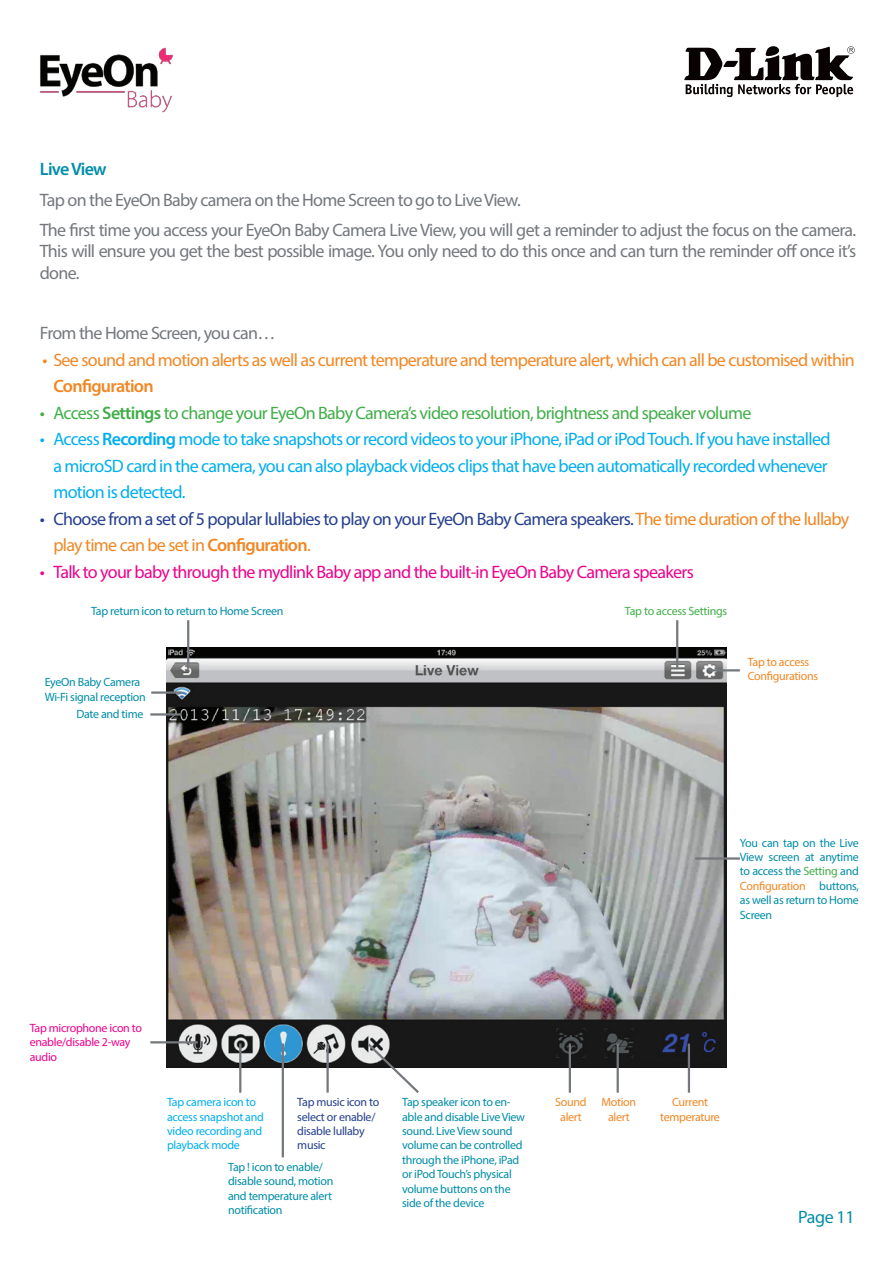
<style>
.page{position:relative;width:893px;height:1263px;background:#fff}
.page>*{position:absolute;margin:0;border:0;box-sizing:border-box;transform-origin:0 0}
.t1{font:18px/30.2px "Myriad Pro";letter-spacing:-.04em;color:#74787d}
.t2{font:18px/26.5px "Myriad Pro";letter-spacing:-.04em;color:#00aeef}
.t3{font:18px/26.5px "Myriad Pro";letter-spacing:-.04em;color:#253f8e}
.t4{font:18px "Myriad Pro";letter-spacing:-.04em;color:#f18724}
.t5{font:18px "Myriad Pro";letter-spacing:-.04em;color:#40ae49}
.t6{font:18px "Myriad Pro";letter-spacing:-.04em;color:#ed028c}
.t7{font:600 18px "Myriad Pro";letter-spacing:-.04em;color:#f18724}
.t8{font:600 18px "Myriad Pro";letter-spacing:-.04em;color:#008da8}
.t9{font:18px "Myriad Pro";letter-spacing:-.025em;color:#008da8}
.t10{font:12px/14.4px "Myriad Pro";letter-spacing:-.025em;color:#008da8}
.t11{font:12px/14.4px "Myriad Pro";letter-spacing:-.025em;color:#f18724;text-align:center}
.t12{font:12px/14.4px "Myriad Pro";letter-spacing:-.025em;color:#00aeef}
.t13{font:12px/14.4px "Myriad Pro";letter-spacing:-.025em;color:#253f8e}
.t14{font:12px/14.4px "Myriad Pro";letter-spacing:-.025em;color:#ed028c}
.t15{font:12px "Myriad Pro";letter-spacing:-.025em;color:#40ae49}
.s1{font-weight:600}
.s2{color:#f18724}
.s3{font-weight:600;color:#f18724}
.s4{color:#40ae49}
</style>
<div class="page">
<svg style="left:684px;top:46px;width:171px;height:51px"></svg>
<img style="left:40px;top:47px;width:133px;height:66px">
<img style="left:166px;top:647px;width:560px;height:420px">
<hr style="left:709px;top:669px;width:31px;height:2px;background:#74787d">
<hr style="left:695px;top:857px;width:45px;height:3px;background:#74787d">
<hr style="left:150px;top:713px;width:31px;height:3px;background:#74787d">
<hr style="left:150px;top:1041px;width:48px;height:2px;background:#74787d">
<hr style="left:187px;top:620px;width:2px;height:49px;background:#74787d">
<hr style="left:676px;top:620px;width:2px;height:49px;background:#74787d">
<hr style="left:151px;top:691px;width:31px;height:3px;background:#74787d">
<hr style="left:239px;top:1043px;width:2px;height:50px;background:#74787d">
<hr style="left:688px;top:1043px;width:2px;height:50px;background:#74787d">
<hr style="left:617px;top:1043px;width:2px;height:50px;background:#74787d">
<hr style="left:569px;top:1043px;width:2px;height:50px;background:#74787d">
<hr style="left:282px;top:1043px;width:2px;height:114px;background:#74787d">
<hr style="left:326px;top:1043px;width:3px;height:50px;background:#74787d">
<svg style="left:365px;top:1041px;width:56px;height:52px"></svg>
<h1 class="t8" style="left:40px;top:158px;width:68px">Live View</h1>
<h1 class="t1" style="left:40px;top:184px;width:818px">Tap on the EyeOn Baby camera on the Home Screen to go to Live View.<br>The first time you access your EyeOn Baby Camera Live View, you will get a reminder to adjust the focus on the camera.</h1>
<h1 class="t1" style="left:40px;top:240px;width:818px;line-height:21.6px">This will ensure you get the best possible image. You only need to do this once and can turn the reminder off once it’s done.</h1>
<h1 class="t1" style="left:40px;top:318px;width:237px">From the Home Screen, you can…</h1>
<h1 class="t4" style="left:43px;top:348px;width:814px">• See sound and motion alerts as well as current temperature and temperature alert, which can all be customised within</h1>
<h1 class="t7" style="left:53px;top:375px;width:102px">Configuration</h1>
<h1 class="t5" style="left:40px;top:401px;width:713px">• Access <span class="s1">Settings</span> to change your EyeOn Baby Camera’s video resolution, brightness and speaker volume</h1>
<p class="t2" style="left:53px;top:425px;width:779px;text-indent:-14px">• Access <span class="s1">Recording</span> mode to take snapshots or record videos to your iPhone, iPad or iPod Touch. If you have installed a microSD card in the camera, you can also playback videos clips that have been automatically recorded whenever motion is detected.</p>
<h1 class="t3" style="left:53px;top:505px;width:798px;text-indent:-14px">• Choose from a set of 5 popular lullabies to play on your EyeOn Baby Camera speakers. <span class="s2">The time duration of the lullaby play time can be set in</span> <span class="s3">Configuration</span><span class="s2">.</span></h1>
<h1 class="t6" style="left:40px;top:560px;width:655px">• Talk to your baby through the mydlink Baby app and the built-in EyeOn Baby Camera speakers</h1>
<p class="t10" style="left:91px;top:603px;width:194px">Tap return icon to return to Home Screen</p>
<p class="t15" style="left:625px;top:603px;width:104px">Tap to access Settings</p>
<p class="t10" style="left:45px;top:675px;width:103px">EyeOn Baby Camera<br>Wi-Fi signal reception</p>
<p class="t10" style="left:76px;top:706px;width:69px">Date and time</p>
<p class="t11" style="left:748px;top:654px;width:72px;text-align:left">Tap to access<br>Configurations</p>
<p class="t10" style="left:740px;top:835px;width:120px;text-align:justify">You can tap on the Live View screen at anytime to access the <span class="s4">Setting</span> and <span class="s2">Configuration</span> buttons, as well as return to Home Screen</p>
<p class="t14" style="left:30px;top:1020px;width:114px">Tap microphone icon to enable/disable 2-way audio</p>
<p class="t13" style="left:297px;top:1095px;width:84px">Tap music icon to select or enable/ disable lullaby music</p>
<p class="t10" style="left:402px;top:1095px;width:124px">Tap speaker icon to en&shy;able and disable Live View sound. Live View sound volume can be controlled through the iPhone, iPad or iPod Touch’s physical volume buttons on the side of the device</p>
<p class="t11" style="left:555px;top:1095px;width:33px">Sound alert</p>
<p class="t11" style="left:601px;top:1095px;width:36px">Motion alert</p>
<p class="t11" style="left:660px;top:1095px;width:61px">Current temperature</p>
<p class="t12" style="left:167px;top:1095px;width:98px">Tap camera icon to access snapshot and video recording and playback mode</p>
<p class="t10" style="left:228px;top:1159px;width:107px">Tap ! icon to enable/ disable sound, motion and temperature alert notification</p>
<h1 class="t9" style="left:798px;top:1206px;width:58px">Page 11</h1>
</div>
